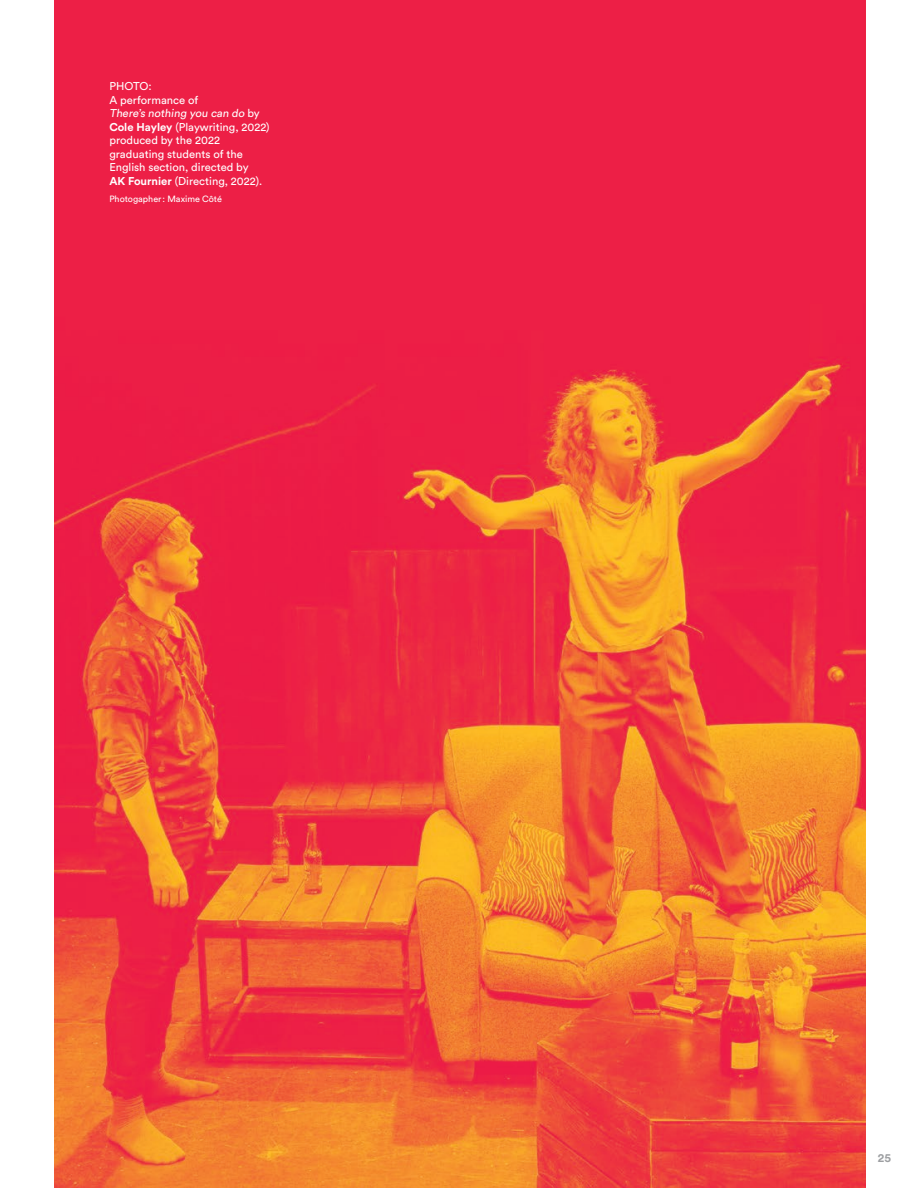
<style>
.page{position:relative;width:918px;height:1188px;background:#fff}
.page>*{position:absolute;margin:0;border:0;box-sizing:border-box;transform-origin:0 0}
.t1{font:700 12px "Circular Pro";color:#9d9fa2}
.t2{font:11.25px/13.5px "Circular Pro";color:#fff}
.t3{font:9px "Circular Pro";color:#fff}
.s1{font-weight:700}
</style>
<div class="page">
<img style="left:54px;top:0;width:811px;height:1188px">
<p class="t2" style="left:109px;top:79px;width:162px">PHOTO:<br>A performance of<br>There’s nothing you can do by<br><span class="s1">Cole Hayley</span> (Playwriting, 2022) produced by the 2022 graduating students of the<br>English section, directed by<br><span class="s1">AK Fournier</span> (Directing, 2022).</p>
<p class="t3" style="left:109px;top:193px;width:114px">Photogapher: Maxime Côté</p>
<p class="t1" style="left:878px;top:1150px;width:15px">25</p>
</div>
